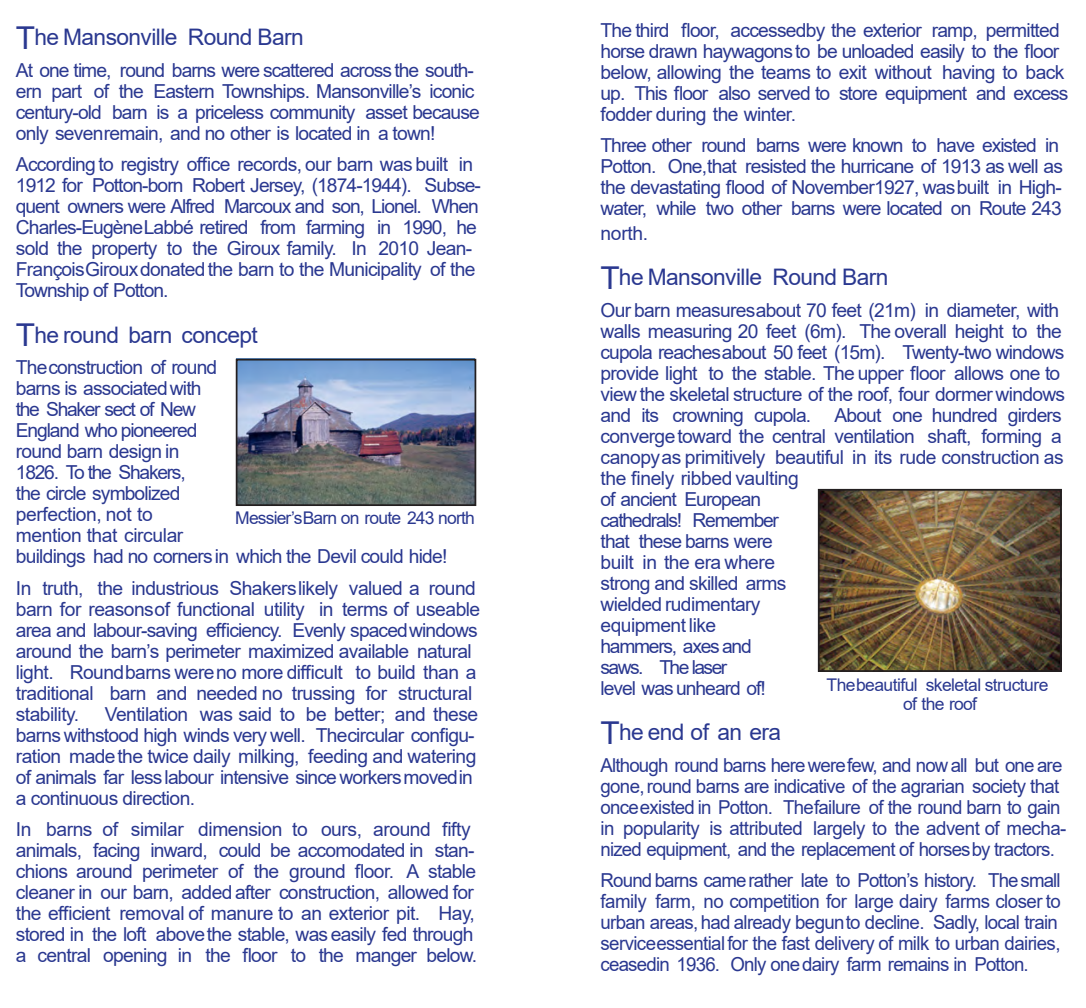
<style>
.page{position:relative;width:1086px;height:1008px;background:#fff}
.page>*{position:absolute;margin:0;border:0;box-sizing:border-box;transform-origin:0 0}
.t1{font:22.75px "Arial";letter-spacing:-.025em;color:#2a3890}
.t2{font:19.25px/21px "Arial";letter-spacing:-.04em;color:#2a3890}
.t3{font:17.5px/19.2px "Arial";letter-spacing:-.04em;color:#2a3890;text-align:center}
.s1{font-size:31.5px}
</style>
<div class="page">
<img style="left:236px;top:358px;width:238px;height:145px">
<div style="left:236px;top:359px;width:240px;height:147px;border:2px solid #231f20"></div>
<img style="left:821px;top:492px;width:238px;height:177px">
<div style="left:818px;top:489px;width:244px;height:183px;border:2px solid #231f20"></div>
<p class="t1" style="left:16px;top:29px;width:289px"><span class="s1">T</span>he Mansonville Round Barn</p>
<p class="t2" style="left:16px;top:61px;width:465px">At one time, round barns were scattered across the south&shy;ern part of the Eastern Townships. Mansonville’s iconic century-old barn is a priceless community asset because only seven remain, and no other is located in a town!</p>
<p class="t2" style="left:16px;top:156px;width:467px">According to registry office records, our barn was built in 1912 for Potton-born Robert Jersey, (1874-1944). Subse&shy;quent owners were Alfred Marcoux and son, Lionel. When Charles-Eugène Labbé retired from farming in 1990, he sold the property to the Giroux family. In 2010 Jean-François Giroux donated the barn to the Municipality of the Township of Potton.</p>
<p class="t1" style="left:16px;top:326px;width:243px"><span class="s1">T</span>he round barn concept</p>
<p class="t2" style="left:16px;top:359px;width:433px">The construction of round<br>barns is associated with<br>the Shaker sect of New<br>England who pioneered<br>round barn design in<br>1826. To the Shakers,<br>the circle symbolized<br>perfection, not to<br>mention that circular<br>buildings had no corners in which the Devil could hide!</p>
<p class="t2" style="left:16px;top:579px;width:466px">In truth, the industrious Shakers likely valued a round barn for reasons of functional utility in terms of useable area and labour-saving efficiency. Evenly spaced windows around the barn’s perimeter maximized available natural light. Round barns were no more difficult to build than a traditional barn and needed no trussing for structural stability.</p>
<p class="t3" style="left:235px;top:510px;width:241px">Messier’s Barn on route 243 north</p>
<p class="t2" style="left:16px;top:705px;width:464px;text-indent:89px">Ventilation was said to be better; and these barns withstood high winds very well. The circular configu&shy;ration made the twice daily milking, feeding and watering of animals far less labour intensive since workers moved in a continuous direction.</p>
<p class="t2" style="left:16px;top:821px;width:463px">In barns of similar dimension to ours, around fifty animals, facing inward, could be accomodated in stan&shy;chions around perimeter of the ground floor. A stable cleaner in our barn, added after construction, allowed for the efficient removal of manure to an exterior pit. Hay, stored in the loft above the stable, was easily fed through a central opening in the floor to the manger below.</p>
<p class="t2" style="left:600px;top:21px;width:469px">The third floor, accessed by the exterior ramp, permitted horse drawn haywagons to be unloaded easily to the floor below, allowing the teams to exit without having to back up. This floor also served to store equipment and excess fodder during the winter.</p>
<p class="t2" style="left:600px;top:137px;width:464px">Three other round barns were known to have existed in Potton. One, that resisted the hurricane of 1913 as well as the devastating flood of November 1927, was built in High&shy;water, while two other barns were located on Route 243</p>
<p class="t2" style="left:600px;top:224px;width:49px">north.</p>
<p class="t1" style="left:600px;top:268px;width:289px"><span class="s1">T</span>he Mansonville Round Barn</p>
<p class="t2" style="left:600px;top:301px;width:466px">Our barn measures about 70 feet (21m) in diameter, with walls measuring 20 feet (6m). The overall height to the cupola reaches about 50 feet (15m). Twenty-two windows provide light to the stable. The upper floor allows one to view the skeletal structure of the roof, four dormer windows and its crowning cupola. About one hundred girders converge toward the central ventilation shaft, forming a canopy as primitively beautiful in its rude construction as the finely ribbed vaulting<br>of ancient European<br>cathedrals! Remember<br>that these barns were<br>built in the era where<br>strong and skilled arms<br>wielded rudimentary<br>equipment like<br>hammers, axes and<br>saws. The laser<br>level was unheard of!</p>
<p class="t1" style="left:600px;top:723px;width:182px"><span class="s1">T</span>he end of an era</p>
<p class="t2" style="left:600px;top:756px;width:467px">Although round barns here were few, and now all but one are gone, round barns are indicative of the agrarian society that once existed in Potton. The failure of the round barn to gain in popularity is attributed largely to the advent of mecha&shy;nized equipment, and the replacement of horses by tractors.</p>
<p class="t2" style="left:600px;top:872px;width:462px">Round barns came rather late to Potton’s history. The small family farm, no competition for large dairy farms closer to urban areas, had already begun to decline. Sadly, local train service essential for the fast delivery of milk to urban dairies, ceased in 1936. Only one dairy farm remains in Potton.</p>
<p class="t3" style="left:826px;top:677px;width:223px">The beautiful skeletal structure of the roof</p>
</div>
